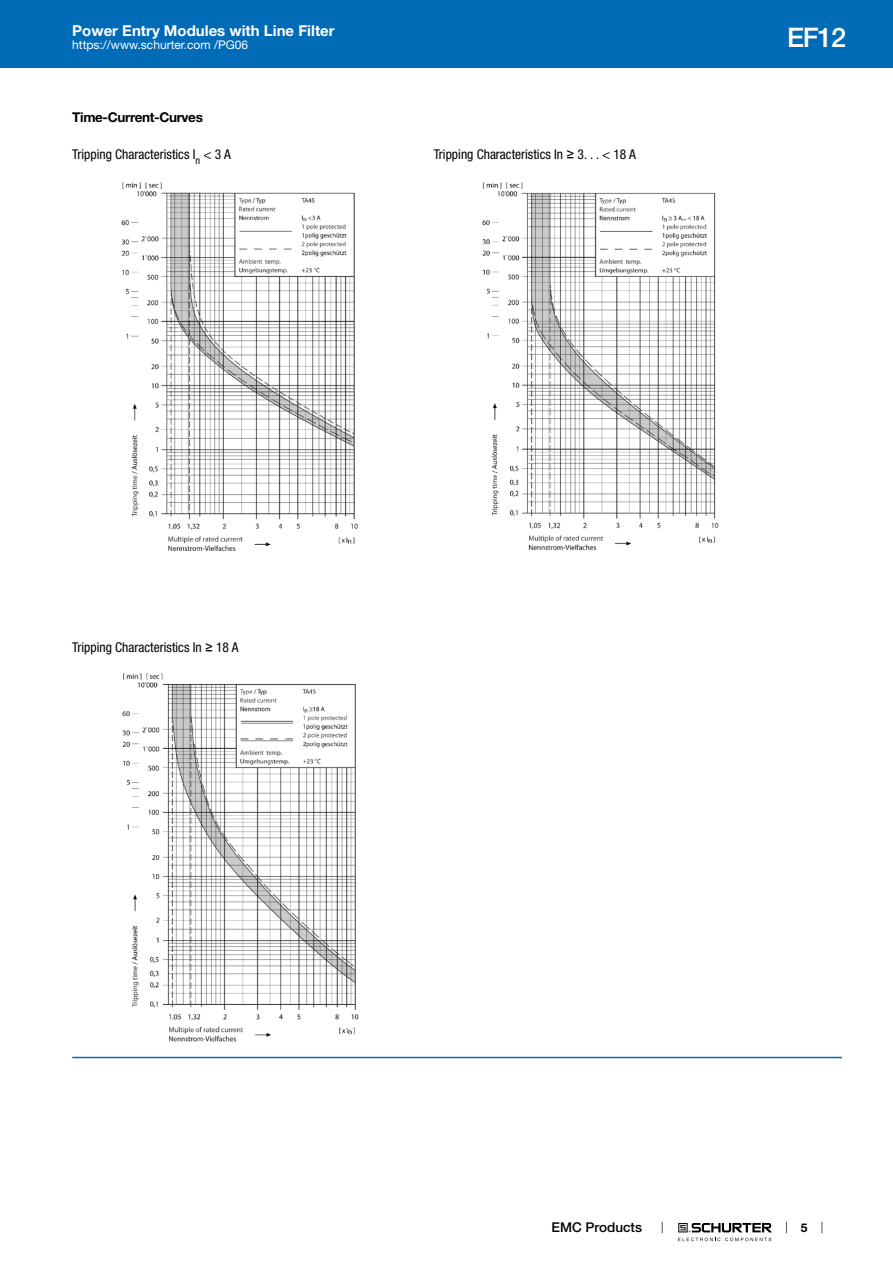
<style>
.page{position:relative;width:893px;height:1263px;background:#fff}
.page>*{position:absolute;margin:0;border:0;box-sizing:border-box;transform-origin:0 0}
.t1{font:500 27px "Helvetica Neue LT";color:#fff}
.t2{font:700 15px "Helvetica Neue LT";color:#fff}
.t3{font:condensed 13.5px "Helvetica Neue LT";color:#000}
.t4{font:700 13.5px "Helvetica Neue LT";letter-spacing:-.025em;color:#000}
.t5{font:500 13.5px "Helvetica Neue LT";color:#000}
.t6{font:12px "Helvetica Neue LT";color:#fff}
.t7{font:700 12px "Helvetica Neue LT";color:#000}
.s1{font-family:"Arial Unicode MS";font-stretch:normal}
</style>
<div class="page">
<svg style="left:678px;top:1223px;width:94px;height:18px"></svg>
<div style="left:0;top:0;width:893px;height:68px;background:#006bb6"></div>
<img style="left:121px;top:182px;width:237px;height:369px">
<img style="left:482px;top:182px;width:237px;height:369px">
<img style="left:122px;top:673px;width:237px;height:369px">
<hr style="left:72px;top:1057px;width:770px;height:1px;background:#006bb6">
<p class="t2" style="left:72px;top:21px;width:264px">Power Entry Modules with Line Filter</p>
<p class="t6" style="left:72px;top:38px;width:178px">https://www.schurter.com /PG06</p>
<p class="t4" style="left:72px;top:109px;width:132px">Time-Current-Curves</p>
<p class="t3" style="left:72px;top:147px;width:160px">Tripping Characteristics I<sub>n</sub> &lt; 3 A</p>
<p class="t3" style="left:434px;top:147px;width:204px">Tripping Characteristics In <span class="s1">≥</span> 3. . . &lt; 18 A</p>
<h1 class="t1" style="left:787px;top:21px;width:60px">EF12</h1>
<p class="t3" style="left:72px;top:639px;width:168px">Tripping Characteristics In <span class="s1">≥</span> 18 A</p>
<p class="t5" style="left:552px;top:1219px;width:92px">EMC Products</p>
<p class="t7" style="left:801px;top:1220px;width:8px">5</p>
</div>
